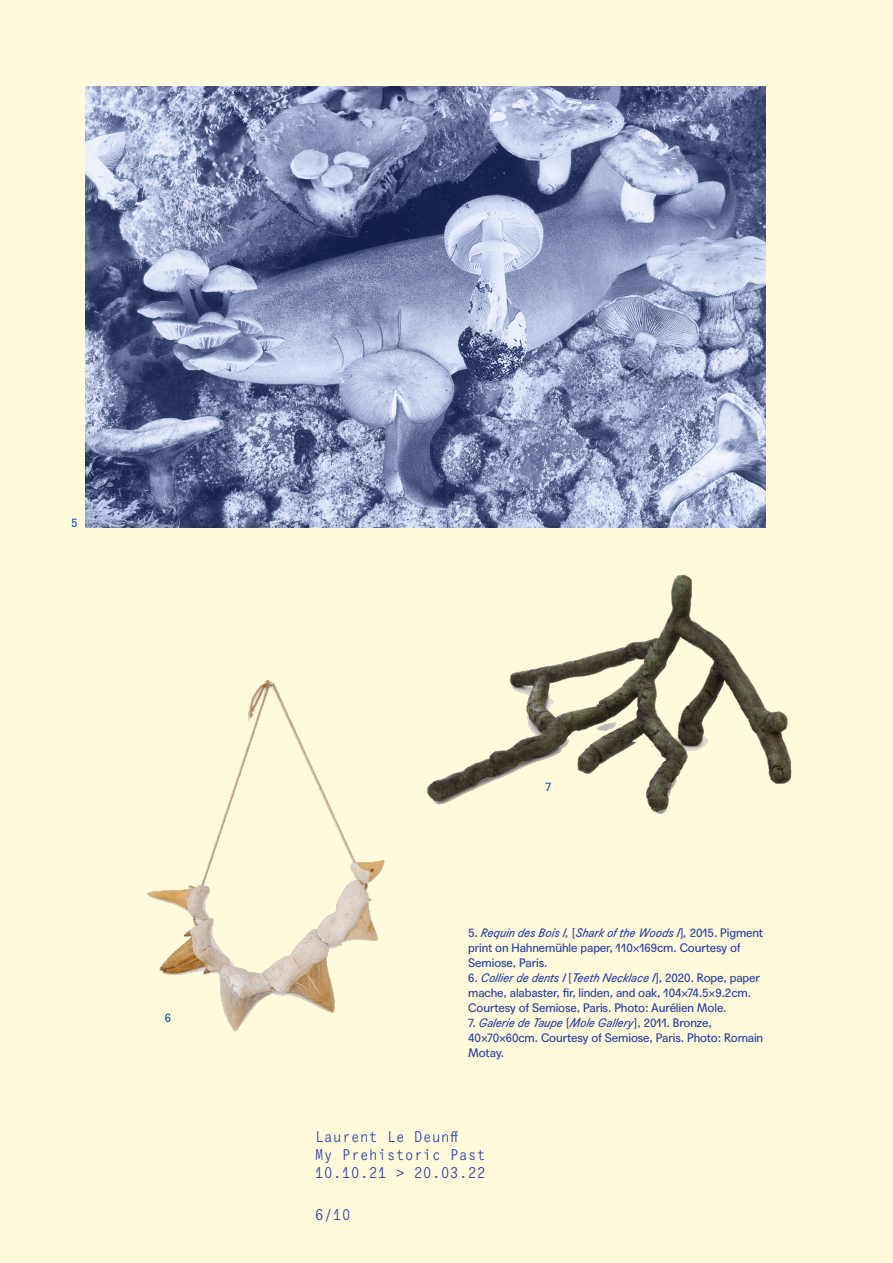
<style>
.page{position:relative;width:893px;height:1263px;background:#fffadc}
.page>*{position:absolute;margin:0;border:0;box-sizing:border-box;transform-origin:0 0}
.t1{font:15px/18px "Agipo Mono";color:#213aa0}
._3-_Pti_txt{font:12px/15px "Agipo";letter-spacing:-.01em;color:#213aa0}
._3-_Pti_txt-2{font:12px "Agipo";color:#0057a4}
.s1{font-style:italic}
</style>
<div class="page">
<img style="left:85px;top:86px;width:680px;height:442px">
<img style="left:147px;top:680px;width:238px;height:352px">
<img style="left:380px;top:574px;width:412px;height:273px">
<p class="_3-_Pti_txt-2" style="left:71px;top:514px;width:8px">5</p>
<p class="_3-_Pti_txt-2" style="left:165px;top:1009px;width:8px">6</p>
<p class="_3-_Pti_txt-2" style="left:545px;top:777px;width:8px">7</p>
<p class="_3-_Pti_txt" style="left:468px;top:924px;width:296px">5. <span class="s1">Requin des Bois I,</span> [<span class="s1">Shark of the Woods I</span>]<span class="s1">,</span> 2015. Pigment print on Hahnemühle paper, 110×169cm. Courtesy of<br>Semiose, Paris.</p>
<p class="_3-_Pti_txt" style="left:468px;top:969px;width:293px">6. <span class="s1">Collier de dents I</span> [<span class="s1">Teeth Necklace I</span>], 2020. Rope, paper mache, alabaster, fir, linden, and oak, 104×74.5×9.2cm.<br>Courtesy of Semiose, Paris. Photo: Aurélien Mole.</p>
<p class="_3-_Pti_txt" style="left:468px;top:1014px;width:296px">7. <span class="s1">Galerie de Taupe</span> [<span class="s1">Mole Gallery</span>], 2011. Bronze,<br>40×70×60cm. Courtesy of Semiose, Paris. Photo: Romain<br>Motay.</p>
<p class="t1" style="left:315px;top:1126px;width:172px">Laurent Le Deunff<br>My Prehistoric Past<br>10.10.21 &gt; 20.03.22</p>
<p class="t1" style="left:315px;top:1205px;width:37px">6/10</p>
</div>
